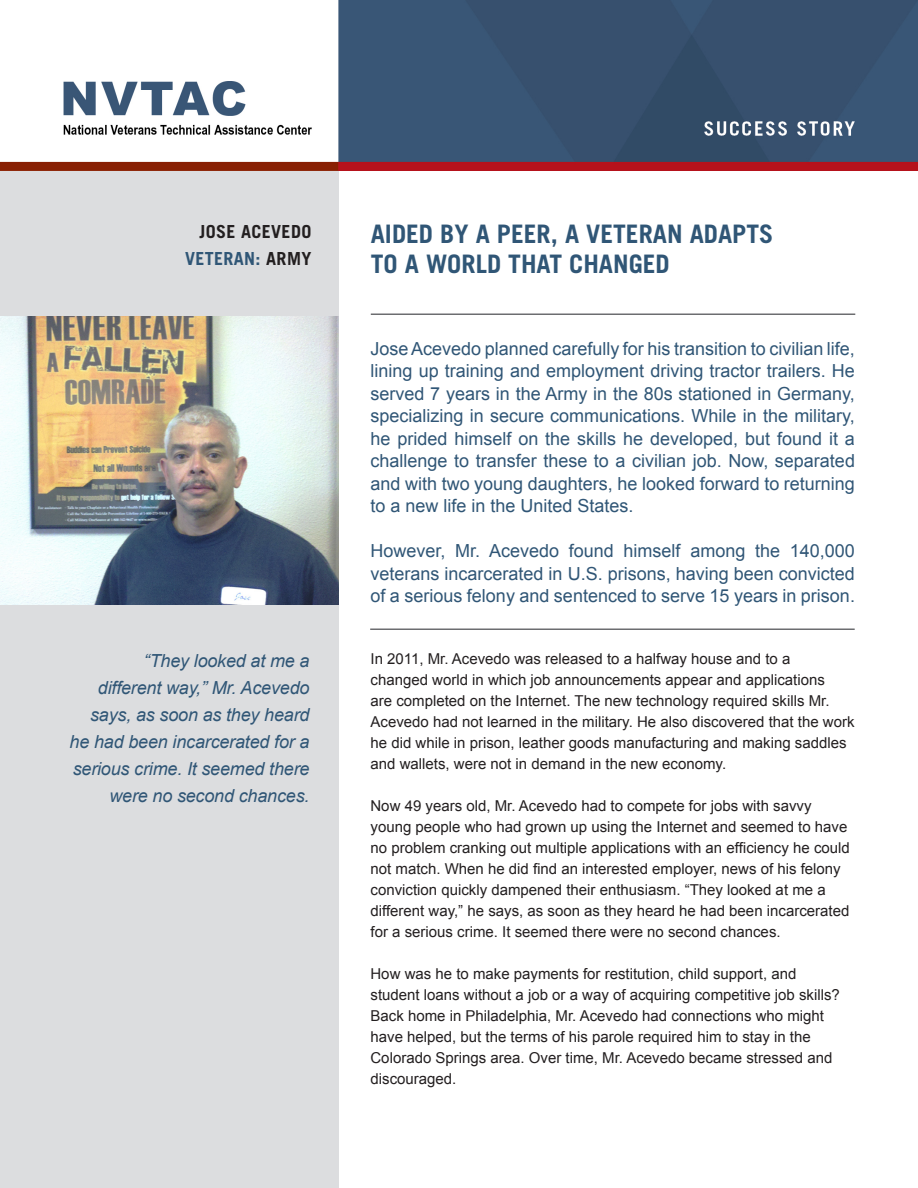
<style>
.page{position:relative;width:918px;height:1188px;background:#fff}
.page>*{position:absolute;margin:0;border:0;box-sizing:border-box;transform-origin:0 0}
.t1{font:700 25.5px/30px "Trade Gothic LT Std";color:#305676}
.t2{font:18px/22.5px "Arial";color:#305676;text-align:justify}
.t3{font:italic 18px/27px "Arial";letter-spacing:-.01em;color:#305676;text-align:right}
.t4{font:700 18px "Trade Gothic LT Std";letter-spacing:.02em;color:#305676}
.t5{font:700 18px "Trade Gothic LT Std";letter-spacing:.02em;color:#231f20}
.t6{font:15px/21px "Arial";color:#231f20}
.s1{color:#231f20}
</style>
<div class="page">
<div style="left:0;top:171px;width:338px;height:1017px;background:#dcdddf"></div>
<hr style="left:371px;top:314px;width:484px;height:1px;background:#6c6d70">
<hr style="left:370px;top:628px;width:485px;height:2px;background:#6c6d70">
<img style="left:0;top:316px;width:338px;height:289px">
<img style="left:0;top:0;width:918px;height:171px">
<h2 class="t5" style="left:199px;top:221px;width:114px">JOSE ACEVEDO</h2>
<p class="t4" style="left:185px;top:248px;width:128px">VETERAN: <span class="s1">ARMY</span></p>
<p class="t3" style="left:70px;top:647px;width:241px">“They looked at me a<br>different way,” Mr. Acevedo says, as soon as they heard he had been incarcerated for a serious crime. It seemed there were no second chances.</p>
<h2 class="t1" style="left:371px;top:219px;width:404px">AIDED BY A PEER, A VETERAN ADAPTS<br>TO A WORLD THAT CHANGED</h2>
<p class="t2" style="left:370px;top:337px;width:486px">Jose Acevedo planned carefully for his transition to civilian life, lining up training and employment driving tractor trailers. He served 7 years in the Army in the 80s stationed in Germany, specializing in secure communications. While in the military, he prided himself on the skills he developed, but found it a challenge to transfer these to a civilian job. Now, separated and with two young daughters, he looked forward to returning to a new life in the United States.</p>
<p class="t2" style="left:370px;top:540px;width:486px">However, Mr. Acevedo found himself among the 140,000 veterans incarcerated in U.S. prisons, having been convicted of a serious felony and sentenced to serve 15 years in prison.</p>
<p class="t6" style="left:370px;top:649px;width:486px">In 2011, Mr. Acevedo was released to a halfway house and to a<br>changed world in which job announcements appear and applications<br>are completed on the Internet. The new technology required skills Mr.<br>Acevedo had not learned in the military. He also discovered that the work he did while in prison, leather goods manufacturing and making saddles and wallets, were not in demand in the new economy.</p>
<p class="t6" style="left:370px;top:796px;width:481px">Now 49 years old, Mr. Acevedo had to compete for jobs with savvy young people who had grown up using the Internet and seemed to have no problem cranking out multiple applications with an efficiency he could not match. When he did find an interested employer, news of his felony conviction quickly dampened their enthusiasm. “They looked at me a different way,” he says, as soon as they heard he had been incarcerated for a serious crime. It seemed there were no second chances.</p>
<p class="t6" style="left:370px;top:964px;width:471px">How was he to make payments for restitution, child support, and student loans without a job or a way of acquiring competitive job skills?<br>Back home in Philadelphia, Mr. Acevedo had connections who might have helped, but the terms of his parole required him to stay in the Colorado Springs area. Over time, Mr. Acevedo became stressed and discouraged.</p>
</div>
